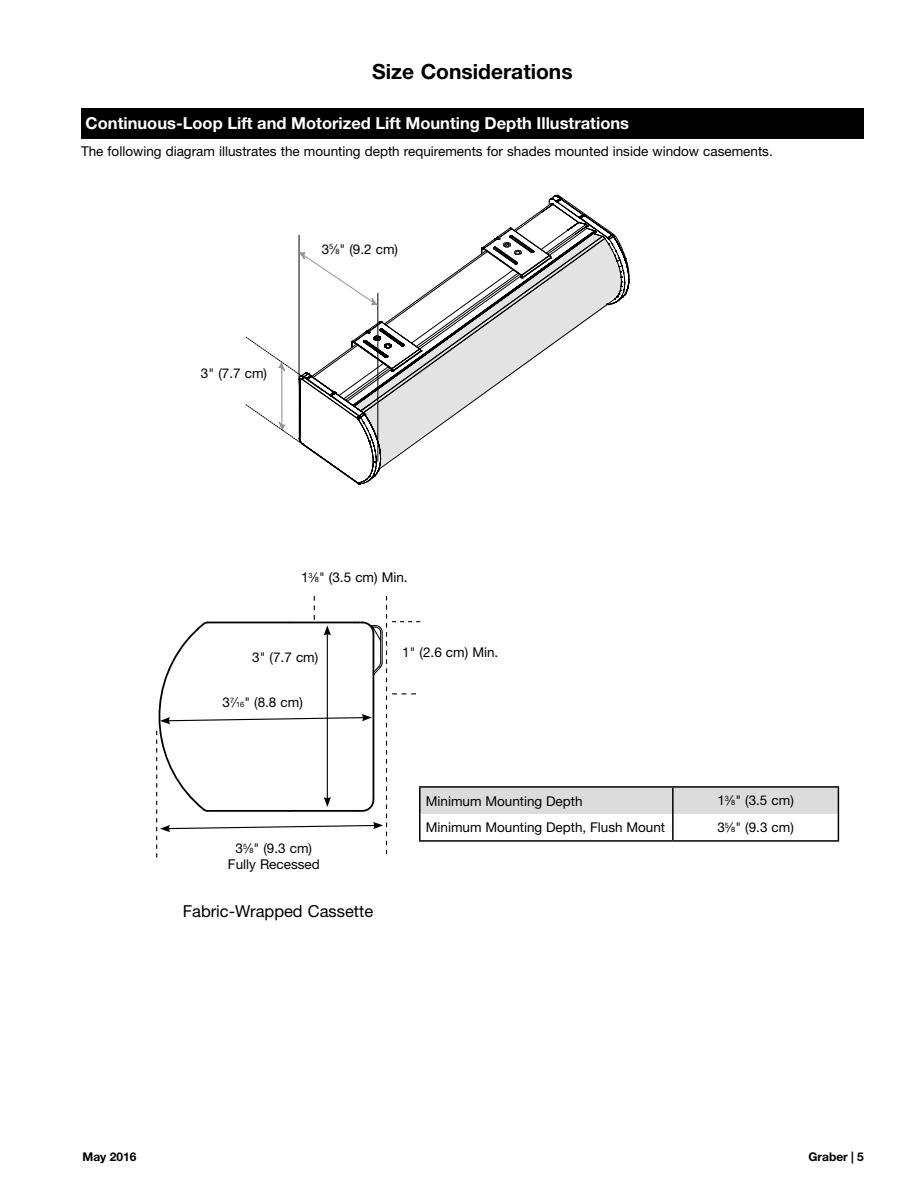
<style>
.page{position:relative;width:918px;height:1188px;background:#fff}
.page>*{position:absolute;margin:0;border:0;box-sizing:border-box;transform-origin:0 0}
.Page_Headers{font:700 21px "Helvetica Neue LT Std";color:#000}
.Black_Bar_Header{font:700 16.5px "Helvetica Neue LT Std";color:#fff}
.t1{font:16.5px "Helvetica Neue LT Std";color:#000}
.t2{font:13.5px/16.2px "Helvetica Neue LT Std";color:#000;text-align:center}
.t3{font:700 12px "Helvetica Neue LT Std";color:#000}
.s1{font-size:7.35px}
</style>
<div class="page">
<div style="left:81px;top:108px;width:783px;height:30px;background:#000"></div>
<svg style="left:156px;top:596px;width:683px;height:262px"></svg>
<hr style="left:299px;top:235px;width:1px;height:149px;background:#000">
<svg style="left:422px;top:253px;width:181px;height:186px"></svg>
<svg style="left:245px;top:251px;width:177px;height:233px"></svg>
<svg style="left:481px;top:195px;width:148px;height:114px"></svg>
<p class="Page_Headers" style="left:372px;top:59px;width:202px">Size Considerations</p>
<p class="Black_Bar_Header" style="left:86px;top:113px;width:545px">Continuous-Loop Lift and Motorized Lift Mounting Depth Illustrations</p>
<p class="t2" style="left:81px;top:142px;width:691px">The following diagram illustrates the mounting depth requirements for shades mounted inside window casements.</p>
<p class="t2" style="left:201px;top:365px;width:68px">3" (7.7 cm)</p>
<p class="t2" style="left:322px;top:241px;width:78px">3<sup>5</sup>⁄<span class="s1">8</span>" (9.2 cm)</p>
<p class="t2" style="left:301px;top:569px;width:106px">1<sup>3</sup>⁄<span class="s1">8</span>" (3.5 cm) Min.</p>
<p class="t2" style="left:252px;top:649px;width:68px">3" (7.7 cm)</p>
<p class="t2" style="left:223px;top:694px;width:82px">3<sup>7</sup>⁄<span class="s1">16</span>" (8.8 cm)</p>
<p class="t2" style="left:402px;top:644px;width:95px">1" (2.6 cm) Min.</p>
<p class="t2" style="left:228px;top:840px;width:93px">3<sup>5</sup>⁄<span class="s1">8</span>" (9.3 cm)<br>Fully Recessed</p>
<p class="t1" style="left:183px;top:901px;width:192px">Fabric-Wrapped Cassette</p>
<p class="t2" style="left:426px;top:793px;width:158px">Minimum Mounting Depth</p>
<p class="t2" style="left:717px;top:792px;width:78px">1<sup>3</sup>⁄<span class="s1">8</span>" (3.5 cm)</p>
<p class="t2" style="left:426px;top:819px;width:241px">Minimum Mounting Depth, Flush Mount</p>
<p class="t2" style="left:717px;top:819px;width:78px">3<sup>5</sup>⁄<span class="s1">8</span>" (9.3 cm)</p>
<p class="t3" style="left:82px;top:1149px;width:56px">May 2016</p>
<p class="t3" style="left:808px;top:1149px;width:57px">Graber | 5</p>
</div>
